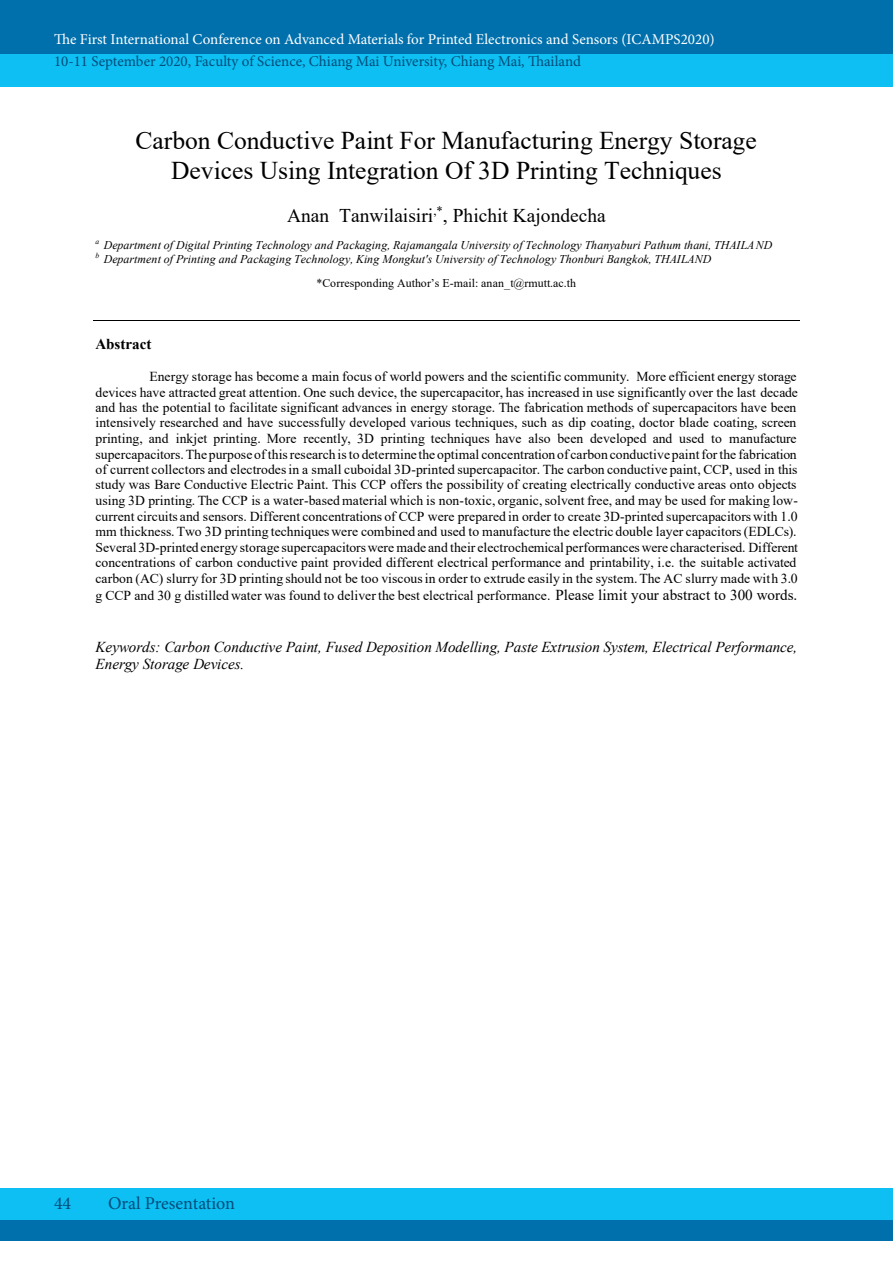
<style>
.page{position:relative;width:893px;height:1263px;background:#fff}
.page>*{position:absolute;margin:0;border:0;box-sizing:border-box;transform-origin:0 0}
.t1{font:25.5px/29.8px "Times New Roman";letter-spacing:-.005em;color:#000;text-align:center}
.t2{font:19.5px "Times New Roman";color:#000}
.t3{font:18px "Minion Pro";color:#004c7a}
.t4{font:italic 15.15px/17.2px "Times New Roman";color:#000}
.t5{font:700 15.15px "Times New Roman";color:#000}
.t6{font:15px "Minion Pro";color:#fff}
.t7{font:15px "Minion Pro";color:#004c7a}
.t8{font:13.65px/15.6px "Times New Roman";color:#000}
.t9{font:italic 11.85px/14.1px "Times New Roman";letter-spacing:.01em;color:#000}
.t10{font:11.85px "Times New Roman";letter-spacing:.01em;color:#000}
.s1{font-size:15.15px}
</style>
<div class="page">
<div style="left:0;top:54px;width:893px;height:32px;background:#0dbff2"></div>
<div style="left:0;top:1188px;width:893px;height:32px;background:#0dbff2"></div>
<div style="left:0;top:0;width:893px;height:53px;background:#0070ad"></div>
<div style="left:0;top:1220px;width:893px;height:21px;background:#0070ad"></div>
<hr style="left:93px;top:320px;width:707px;height:1px;background:#000">
<p class="t6" style="left:54px;top:29px;width:662px">The First International Conference on Advanced Materials for Printed Electronics and Sensors (ICAMPS2020)</p>
<p class="t7" style="left:54px;top:51px;width:529px">10-11 September 2020, Faculty of Science, Chiang Mai University, Chiang Mai, Thailand</p>
<p class="t1" style="left:135px;top:125px;width:623px">Carbon Conductive Paint For Manufacturing Energy Storage<br>Devices Using Integration Of 3D Printing Techniques</p>
<p class="t2" style="left:287px;top:201px;width:320px">Anan Tanwilaisiri<sup>,*</sup>, Phichit Kajondecha</p>
<p class="t9" style="left:95px;top:238px;width:678px"><sup>a</sup> Department of Digital Printing Technology and Packaging, Rajamangala University of Technology Thanyaburi Pathum thani, THAILAND <sup>b</sup> Department of Printing and Packaging Technology, King Mongkut's University of Technology Thonburi Bangkok, THAILAND</p>
<p class="t10" style="left:317px;top:274px;width:261px">*Corresponding Author’s E-mail: anan_t@rmutt.ac.th</p>
<p class="t5" style="left:95px;top:333px;width:58px">Abstract</p>
<p class="t8" style="left:95px;top:368px;width:704px;text-indent:54px">Energy storage has become a main focus of world powers and the scientific community. More efficient energy storage devices have attracted great attention. One such device, the supercapacitor, has increased in use significantly over the last decade and has the potential to facilitate significant advances in energy storage. The fabrication methods of supercapacitors have been intensively researched and have successfully developed various techniques, such as dip coating, doctor blade coating, screen printing, and inkjet printing. More recently, 3D printing techniques have also been developed and used to manufacture supercapacitors. The purpose of this research is to determine the optimal concentration of carbon conductive paint for the fabrication of current collectors and electrodes in a small cuboidal 3D-printed supercapacitor. The carbon conductive paint, CCP, used in this study was Bare Conductive Electric Paint. This CCP offers the possibility of creating electrically conductive areas onto objects using 3D printing. The CCP is a water-based material which is non-toxic, organic, solvent free, and may be used for making low&shy;current circuits and sensors. Different concentrations of CCP were prepared in order to create 3D-printed supercapacitors with 1.0 mm thickness. Two 3D printing techniques were combined and used to manufacture the electric double layer capacitors (EDLCs).<br>Several 3D-printed energy storage supercapacitors were made and their electrochemical performances were characterised. Different concentrations of carbon conductive paint provided different electrical performance and printability, i.e. the suitable activated carbon (AC) slurry for 3D printing should not be too viscous in order to extrude easily in the system. The AC slurry made with 3.0</p>
<p class="t8" style="left:96px;top:587px;width:703px">g CCP and 30 g distilled water was found to deliver the best electrical performance. <span class="s1">Please limit your abstract to 300 words.</span></p>
<p class="t4" style="left:95px;top:637px;width:703px">Keywords: Carbon Conductive Paint, Fused Deposition Modelling, Paste Extrusion System, Electrical Performance,<br>Energy Storage Devices.</p>
<h3 class="t3" style="left:54px;top:1191px;width:19px">44</h3>
<h3 class="t3" style="left:108px;top:1191px;width:129px">Oral Presentation</h3>
</div>
